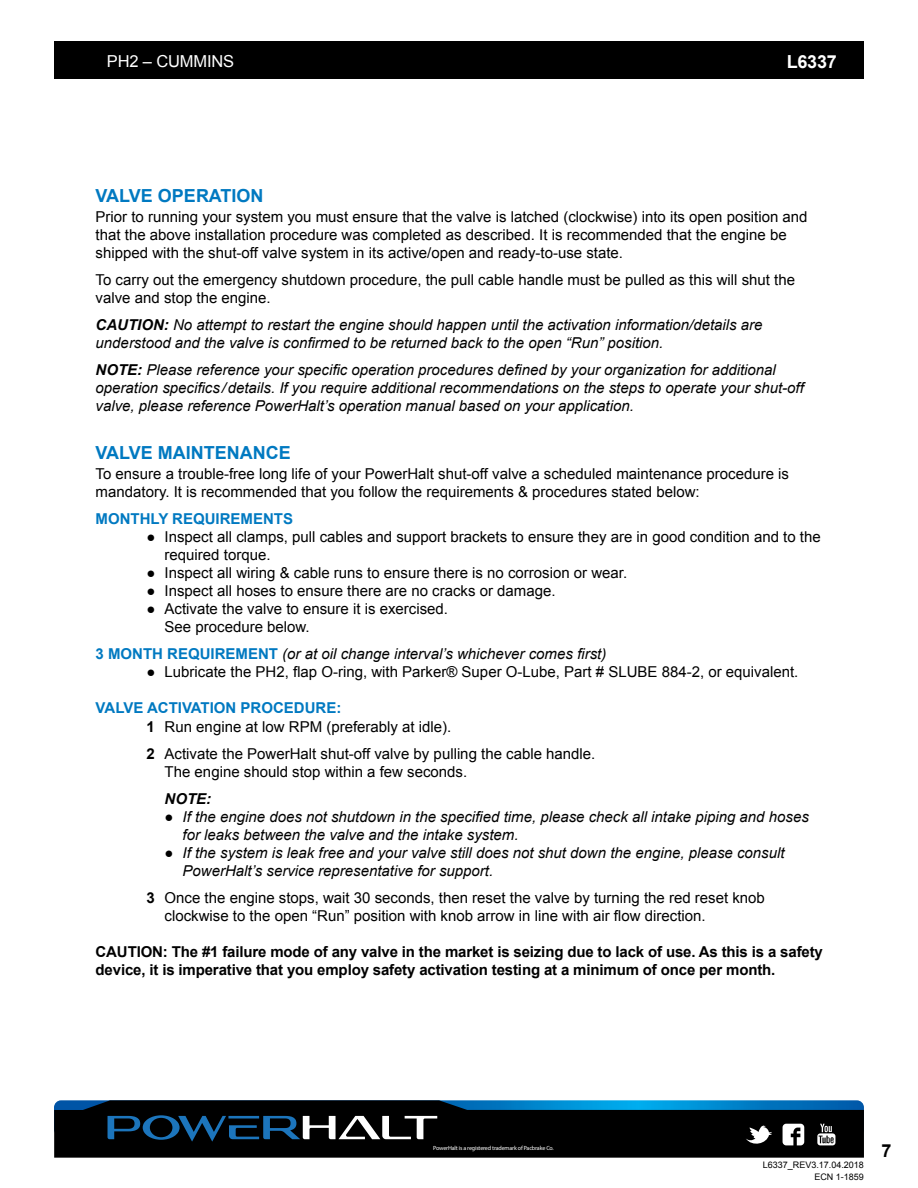
<style>
.page{position:relative;width:918px;height:1188px;background:#fff}
.page>*{position:absolute;margin:0;border:0;box-sizing:border-box;transform-origin:0 0}
.t1{font:700 18px "Arial";color:#0079c1}
.t2{font:700 18px "Arial";letter-spacing:-.01em;color:#fff}
.t3{font:700 18px "Arial";color:#000}
.t4{font:16.5px "Arial";letter-spacing:-.01em;color:#fff}
.t5{font:15px/18px "Arial";color:#000}
.t6{font:italic 15px/18px "Arial";color:#000}
.t7{font:700 15px/18px "Arial";letter-spacing:-.01em;color:#000}
.t8{font:700 15px "Arial";color:#0079c1}
.t9{font:italic 700 15px "Arial";color:#000}
.t10{font:9px/12px "Arial";color:#000;text-align:right}
.t11{font:italic 300 6px "Brown";letter-spacing:-.025em;color:#fff}
.s1{font-weight:700}
.s2{font-weight:700;font-style:normal;color:#0079c1}
.s3{font-weight:700;color:#0079c1}
</style>
<div class="page">
<svg style="left:54px;top:1147px;width:810px;height:11px;background:#080808"></svg>
<div style="left:54px;top:41px;width:810px;height:38px;background:#000"></div>
<svg style="left:54px;top:1100px;width:810px;height:47px;background:#11242f"></svg>
<p class="t4" style="left:107px;top:51px;width:129px">PH2 – CUMMINS</p>
<p class="t2" style="left:787px;top:50px;width:52px">L6337</p>
<p class="t1" style="left:96px;top:184px;width:170px">VALVE OPERATION</p>
<p class="t5" style="left:96px;top:208px;width:713px">Prior to running your system you must ensure that the valve is latched (clockwise) into its open position and that the above installation procedure was completed as described. It is recommended that the engine be shipped with the shut-off valve system in its active/open and ready-to-use state.</p>
<p class="t5" style="left:96px;top:271px;width:701px">To carry out the emergency shutdown procedure, the pull cable handle must be pulled as this will shut the valve and stop the engine.</p>
<p class="t6" style="left:96px;top:316px;width:668px"><span class="s1">CAUTION:</span> No attempt to restart the engine should happen until the activation information/details are understood and the valve is confirmed to be returned back to the open “Run” position.</p>
<p class="t6" style="left:96px;top:361px;width:710px"><span class="s1">NOTE:</span> Please reference your specific operation procedures defined by your organization for additional operation specifics / details. If you require additional recommendations on the steps to operate your shut-off valve, please reference PowerHalt’s operation manual based on your application.</p>
<p class="t1" style="left:96px;top:441px;width:197px">VALVE MAINTENANCE</p>
<p class="t5" style="left:96px;top:465px;width:695px">To ensure a trouble-free long life of your PowerHalt shut-off valve a scheduled maintenance procedure is mandatory. It is recommended that you follow the requirements &amp; procedures stated below:</p>
<p class="t8" style="left:96px;top:509px;width:199px">MONTHLY REQUIREMENTS</p>
<p class="t5" style="left:165px;top:528px;width:658px;text-indent:-18px">● Inspect all clamps, pull cables and support brackets to ensure they are in good condition and to the required torque.</p>
<p class="t5" style="left:147px;top:564px;width:482px">● Inspect all wiring &amp; cable runs to ensure there is no corrosion or wear.</p>
<p class="t5" style="left:147px;top:582px;width:411px">● Inspect all hoses to ensure there are no cracks or damage.</p>
<p class="t5" style="left:165px;top:600px;width:285px;text-indent:-18px">● Activate the valve to ensure it is exercised.<br>See procedure below.</p>
<p class="t6" style="left:96px;top:645px;width:512px"><span class="s2">3 MONTH REQUIREMENT</span> (or at oil change interval’s whichever comes first)</p>
<p class="t5" style="left:147px;top:663px;width:653px">● Lubricate the PH2, flap O-ring, with Parker® Super O-Lube, Part # SLUBE 884-2, or equivalent.</p>
<p class="t5" style="left:147px;top:698px;width:306px;line-height:19.5px;text-indent:-51px"><span class="s3">VALVE ACTIVATION PROCEDURE:<br></span><span class="s1">1</span> Run engine at low RPM (preferably at idle).</p>
<p class="t5" style="left:165px;top:745px;width:432px;text-indent:-18px"><span class="s1">2</span> Activate the PowerHalt shut-off valve by pulling the cable handle.<br>The engine should stop within a few seconds.</p>
<p class="t9" style="left:165px;top:789px;width:48px">NOTE:</p>
<p class="t6" style="left:183px;top:808px;width:628px;text-indent:-18px">● If the engine does not shutdown in the specified time, please check all intake piping and hoses for leaks between the valve and the intake system.</p>
<p class="t6" style="left:183px;top:844px;width:603px;text-indent:-18px">● If the system is leak free and your valve still does not shut down the engine, please consult<br>PowerHalt’s service representative for support.</p>
<p class="t5" style="left:165px;top:889px;width:602px;text-indent:-18px"><span class="s1">3</span> Once the engine stops, wait 30 seconds, then reset the valve by turning the red reset knob clockwise to the open “Run” position with knob arrow in line with air flow direction.</p>
<p class="t7" style="left:96px;top:944px;width:729px">CAUTION: The #1 failure mode of any valve in the market is seizing due to lack of use. As this is a safety device, it is imperative that you employ safety activation testing at a minimum of once per month.</p>
<p class="t11" style="left:433px;top:1144px;width:122px">PowerHalt is a registered trademark of Pacbrake Co.</p>
<p class="t3" style="left:881px;top:1139px;width:12px">7</p>
<p class="t10" style="left:763px;top:1158px;width:103px">L6337_REV3.17.04.2018<br>ECN 1-1859</p>
</div>
